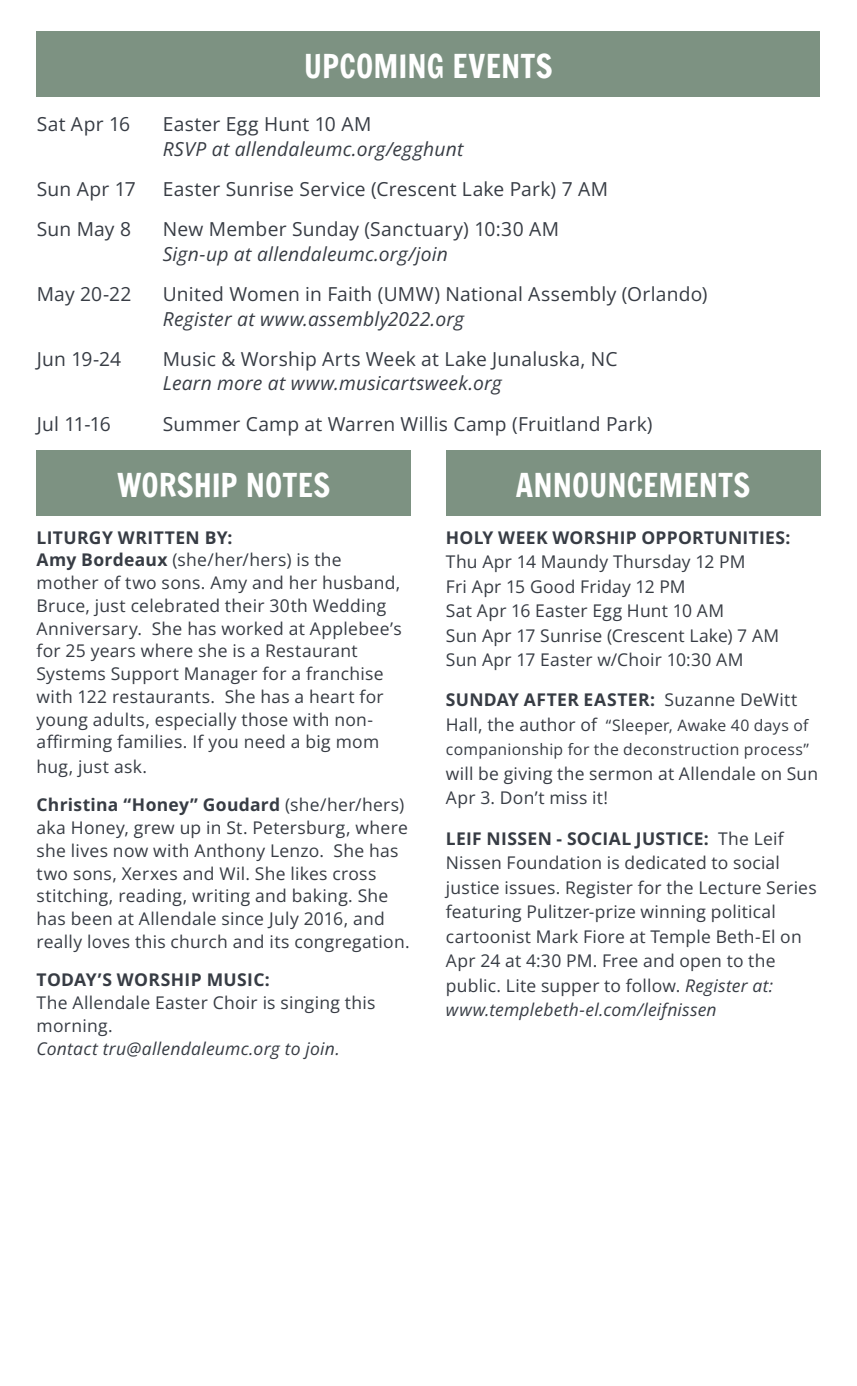
<style>
.page{position:relative;width:857px;height:1386px;background:#fff}
.page>*{position:absolute;margin:0;border:0;box-sizing:border-box;transform-origin:0 0}
.t1{font:31.5px "Francois One";letter-spacing:.005em;color:#fff}
.t2{font:19.25px/24.5px "Open Sans";letter-spacing:.01em;color:#373c44}
.t3{font:italic 19.25px/24.5px "Open Sans";letter-spacing:.01em;color:#373c44}
.t4{font:17.5px/22.8px "Open Sans";letter-spacing:.015em;color:#373c44}
.t5{font:700 17.5px "Open Sans";letter-spacing:.02em;color:#373c44}
.t6{font:15.75px/24.5px "Open Sans";letter-spacing:.02em;color:#373c44}
.s1{font-style:normal}
.s2{font-style:italic}
.s3{font-weight:700}
.s4{font-weight:400}
.s5{font-size:17.5px}
</style>
<div class="page">
<div style="left:37px;top:32px;width:783px;height:65px;background:#7d9282"></div>
<div style="left:37px;top:450px;width:374px;height:66px;background:#7d9282"></div>
<div style="left:446px;top:450px;width:374px;height:66px;background:#7d9282"></div>
<p class="t1" style="left:304px;top:49px;width:250px">UPCOMING EVENTS</p>
<p class="t2" style="left:37px;top:112px;width:95px">Sat Apr 16</p>
<p class="t3" style="left:163px;top:112px;width:302px"><span class="s1">Easter Egg Hunt 10 AM<br></span>RSVP at allendaleumc.org/egghunt</p>
<p class="t2" style="left:37px;top:176px;width:100px">Sun Apr 17</p>
<p class="t2" style="left:163px;top:176px;width:447px">Easter Sunrise Service (Crescent Lake Park) 7 AM</p>
<p class="t2" style="left:37px;top:217px;width:96px">Sun May 8</p>
<p class="t2" style="left:163px;top:217px;width:398px">New Member Sunday (Sanctuary) 10:30 AM<br><span class="s2">Sign-up at allendaleumc.org/join</span></p>
<p class="t2" style="left:37px;top:282px;width:96px">May 20-22</p>
<p class="t2" style="left:163px;top:282px;width:546px">United Women in Faith (UMW) National Assembly (Orlando)<br><span class="s2">Register at www.assembly2022.org</span></p>
<p class="t2" style="left:37px;top:346px;width:86px">Jun 19-24</p>
<p class="t2" style="left:163px;top:346px;width:456px">Music &amp; Worship Arts Week at Lake Junaluska, NC<br><span class="s2">Learn more at www.musicartsweek.org</span></p>
<p class="t2" style="left:37px;top:411px;width:76px">Jul 11-16</p>
<p class="t2" style="left:163px;top:411px;width:491px">Summer Camp at Warren Willis Camp (Fruitland Park)</p>
<p class="t1" style="left:117px;top:468px;width:215px">WORSHIP NOTES</p>
<p class="t1" style="left:516px;top:468px;width:236px">ANNOUNCEMENTS</p>
<p class="t4" style="left:37px;top:526px;width:367px"><span class="s3">LITURGY WRITTEN BY:<br>Amy Bordeaux</span> (she/her/hers) is the mother of two sons. Amy and her husband, Bruce, just celebrated their 30th Wedding Anniversary. She has worked at Applebee’s for 25 years where she is a Restaurant Systems Support Manager for a franchise with 122 restaurants. She has a heart for young adults, especially those with non&shy;affirming families. If you need a big mom</p>
<p class="t4" style="left:37px;top:755px;width:112px">hug, just ask.</p>
<p class="t4" style="left:37px;top:793px;width:375px"><span class="s3">Christina “Honey” Goudard</span> (she/her/hers) aka Honey, grew up in St. Petersburg, where she lives now with Anthony Lenzo. She has two sons, Xerxes and Wil. She likes cross stitching, reading, writing and baking. She has been at Allendale since July 2016, and really loves this church and its congregation.</p>
<p class="t4" style="left:37px;top:968px;width:340px"><span class="s3">TODAY’S WORSHIP MUSIC:<br></span>The Allendale Easter Choir is singing this morning.<br><span class="s2">Contact tru@allendaleumc.org to join.</span></p>
<p class="t4" style="left:446px;top:525px;width:346px;line-height:24.5px"><span class="s3">HOLY WEEK WORSHIP OPPORTUNITIES:<br></span>Thu Apr 14 Maundy Thursday 12 PM<br>Fri Apr 15 Good Friday 12 PM<br>Sat Apr 16 Easter Egg Hunt 10 AM<br>Sun Apr 17 Sunrise (Crescent Lake) 7 AM<br>Sun Apr 17 Easter w/Choir 10:30 AM</p>
<p class="t5" style="left:446px;top:688px;width:353px">SUNDAY AFTER EASTER: <span class="s4">Suzanne DeWitt</span></p>
<p class="t6" style="left:446px;top:713px;width:365px"><span class="s5">Hall, the author of</span> “Sleeper, Awake 40 days of companionship for the deconstruction process”</p>
<p class="t4" style="left:446px;top:761px;width:374px;line-height:24.5px">will be giving the sermon at Allendale on Sun<br>Apr 3. Don’t miss it!</p>
<p class="t4" style="left:446px;top:826px;width:372px;line-height:24.5px"><span class="s3">LEIF NISSEN - SOCIAL JUSTICE:</span> The Leif Nissen Foundation is dedicated to social justice issues. Register for the Lecture Series featuring Pulitzer-prize winning political cartoonist Mark Fiore at Temple Beth-El on Apr 24 at 4:30 PM. Free and open to the public. Lite supper to follow. <span class="s2">Register at: www.templebeth-el.com/leifnissen</span></p>
</div>
